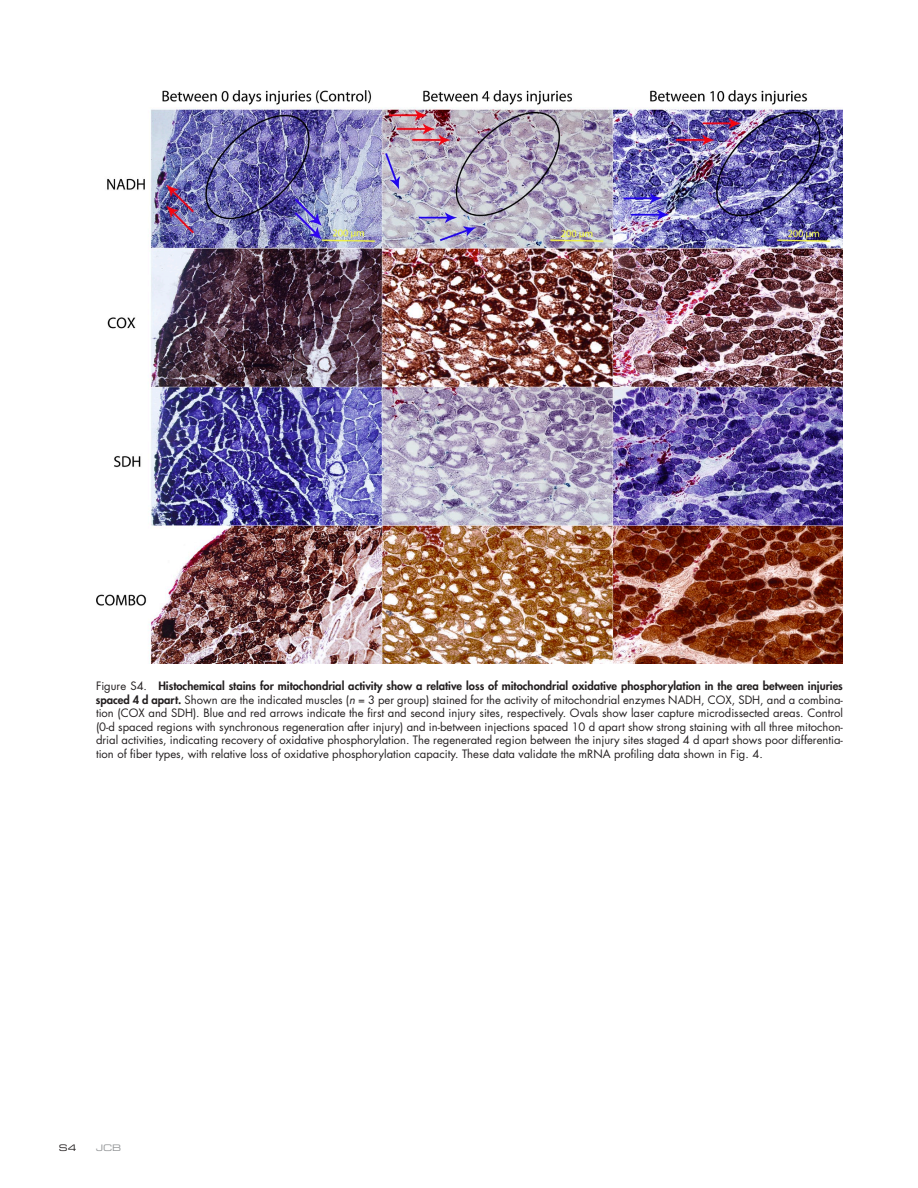
<style>
.page{position:relative;width:918px;height:1188px;background:#fff}
.page>*{position:absolute;margin:0;border:0;box-sizing:border-box;transform-origin:0 0}
.t1{font:11.25px/13.5px "Futura Std";color:#231f20;text-align:justify}
.t2{font:9px "Eurostile LT Std Ex 2";color:#949698}
.t3{font:9px "Eurostile LT Std Ex 2";color:#231f20}
.s1{font-weight:800}
.s2{font-style:italic}
</style>
<div class="page">
<img style="left:96px;top:90px;width:747px;height:573px">
<p class="t1" style="left:96px;top:679px;width:749px">Figure S4. <span class="s1">Histochemical stains for mitochondrial activity show a relative loss of mitochondrial oxidative phosphorylation in the area between injuries spaced 4 d apart.</span> Shown are the indicated muscles (<span class="s2">n</span> = 3 per group) stained for the activity of mitochondrial enzymes NADH, COX, SDH, and a combina&shy;tion (COX and SDH). Blue and red arrows indicate the first and second injury sites, respectively. Ovals show laser capture microdissected areas. Control (0-d spaced regions with synchronous regeneration after injury) and in-between injections spaced 10 d apart show strong staining with all three mitochon&shy;drial activities, indicating recovery of oxidative phosphorylation. The regenerated region between the injury sites staged 4 d apart shows poor differentia&shy;tion of fiber types, with relative loss of oxidative phosphorylation capacity. These data validate the mRNA profiling data shown in Fig. 4.</p>
<p class="t3" style="left:59px;top:1142px;width:19px">S4</p>
<p class="t2" style="left:96px;top:1142px;width:27px">JCB</p>
</div>
